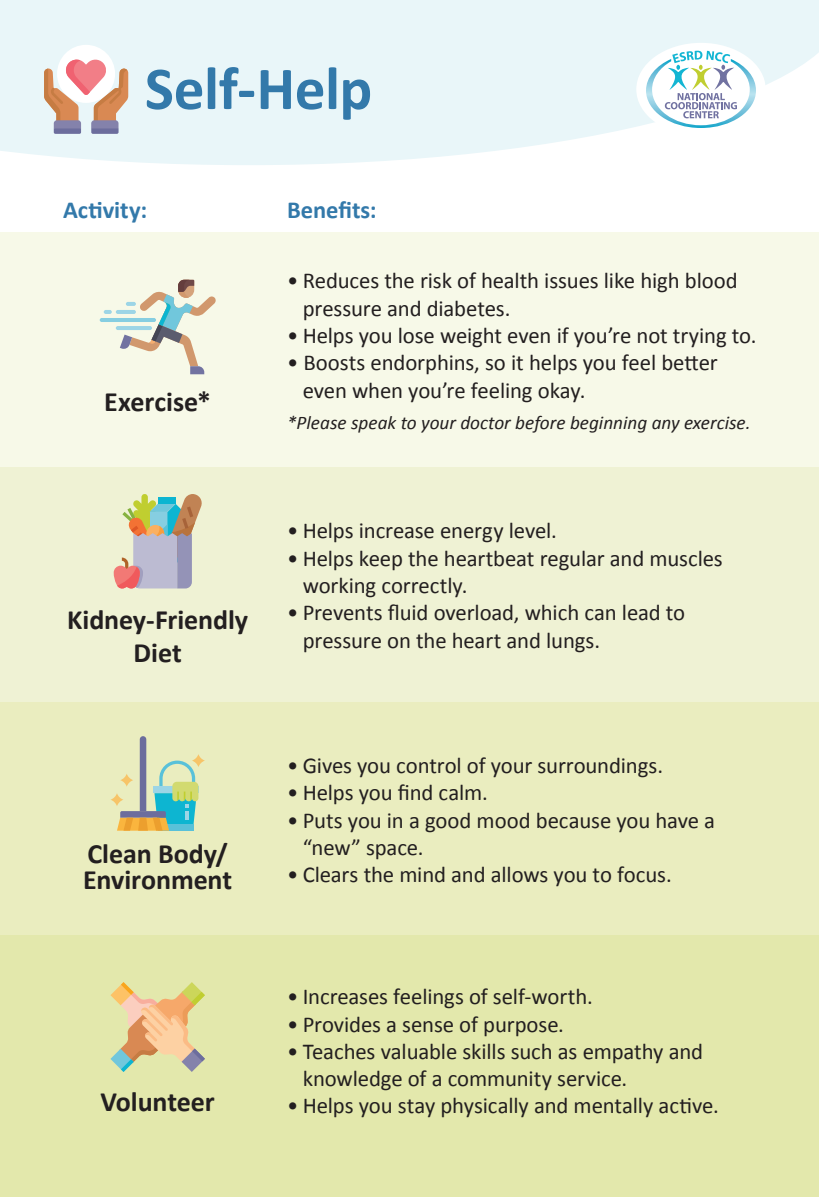
<style>
.page{position:relative;width:819px;height:1197px;background:#fff}
.page>*{position:absolute;margin:0;border:0;box-sizing:border-box;transform-origin:0 0}
.t1{font:700 61.25px "Calibri";letter-spacing:-.01em;color:#3379aa}
.t2{font:700 28px/33.6px "Calibri";letter-spacing:-.005em;color:#231f20;text-align:center}
.t3{font:700 24.5px "Calibri";color:#3379aa}
.t4{font:22.75px/27.3px "Calibri";letter-spacing:-.005em;color:#231f20}
.t5{font:italic 19.25px "Calibri";color:#231f20}
</style>
<div class="page">
<svg style="left:0;top:0;width:819px;height:165px;background:#ebf7f9"></svg>
<div style="left:636px;top:43px;width:130px;height:93px;background:#fff;border-radius:50%"></div>
<div style="left:0;top:233px;width:819px;height:234px;background:#f7f9e8"></div>
<div style="left:0;top:467px;width:819px;height:235px;background:#eff2d4"></div>
<div style="left:0;top:702px;width:819px;height:234px;background:#eaedbf"></div>
<div style="left:0;top:936px;width:819px;height:261px;background:#e3e8ac"></div>
<svg style="left:646px;top:51px;width:110px;height:77px"></svg>
<svg style="left:114px;top:494px;width:88px;height:95px"></svg>
<hr style="left:100px;top:318px;width:56px;height:4px;background:#86cee1;border-radius:2px">
<hr style="left:116px;top:310px;width:20px;height:4px;background:#9cd5e6;border-radius:2px">
<hr style="left:116px;top:326px;width:36px;height:4px;background:#9cd5e6;border-radius:2px">
<svg style="left:104px;top:310px;width:8px;height:4px"></svg>
<svg style="left:120px;top:280px;width:96px;height:94px"></svg>
<svg style="left:192px;top:754px;width:13px;height:13px"></svg>
<svg style="left:110px;top:793px;width:13px;height:13px"></svg>
<svg style="left:117px;top:736px;width:81px;height:95px"></svg>
<svg style="left:110px;top:982px;width:95px;height:90px"></svg>
<div style="left:57px;top:45px;width:58px;height:58px;background:#fff;border-radius:50%"></div>
<svg style="left:44px;top:59px;width:84px;height:75px"></svg>
<h1 class="t1" style="left:145px;top:49px;width:229px">Self-Help</h1>
<p class="t3" style="left:63px;top:194px;width:86px">Activity:</p>
<p class="t3" style="left:287px;top:194px;width:91px">Benefits:</p>
<p class="t2" style="left:104px;top:385px;width:109px">Exercise*</p>
<p class="t2" style="left:67px;top:603px;width:182px">Kidney-Friendly<br>Diet</p>
<p class="t2" style="left:83px;top:841px;width:150px;line-height:26.2px;text-align:left">Clean Body/<br>Environment</p>
<p class="t2" style="left:100px;top:1085px;width:116px">Volunteer</p>
<p class="t4" style="left:303px;top:267px;width:437px;text-indent:-16px">• Reduces the risk of health issues like high blood pressure and diabetes.</p>
<p class="t4" style="left:287px;top:322px;width:471px">• Helps you lose weight even if you’re not trying to.</p>
<p class="t4" style="left:303px;top:349px;width:417px;text-indent:-16px">• Boosts endorphins, so it helps you feel better even when you’re feeling okay.</p>
<p class="t5" style="left:287px;top:409px;width:465px">*Please speak to your doctor before beginning any exercise.</p>
<p class="t4" style="left:287px;top:517px;width:271px">• Helps increase energy level.</p>
<p class="t4" style="left:303px;top:545px;width:422px;text-indent:-16px">• Helps keep the heartbeat regular and muscles working correctly.</p>
<p class="t4" style="left:303px;top:599px;width:384px;text-indent:-16px">• Prevents fluid overload, which can lead to pressure on the heart and lungs.</p>
<p class="t4" style="left:287px;top:752px;width:378px">• Gives you control of your surroundings.</p>
<p class="t4" style="left:287px;top:779px;width:202px">• Helps you find calm.</p>
<p class="t4" style="left:303px;top:806px;width:414px;text-indent:-16px">• Puts you in a good mood because you have a “new” space.</p>
<p class="t4" style="left:287px;top:861px;width:386px">• Clears the mind and allows you to focus.</p>
<p class="t4" style="left:287px;top:983px;width:307px">• Increases feelings of self-worth.</p>
<p class="t4" style="left:287px;top:1010px;width:279px">• Provides a sense of purpose.</p>
<p class="t4" style="left:303px;top:1038px;width:402px;text-indent:-16px">• Teaches valuable skills such as empathy and knowledge of a community service.</p>
<p class="t4" style="left:287px;top:1092px;width:433px">• Helps you stay physically and mentally active.</p>
</div>
